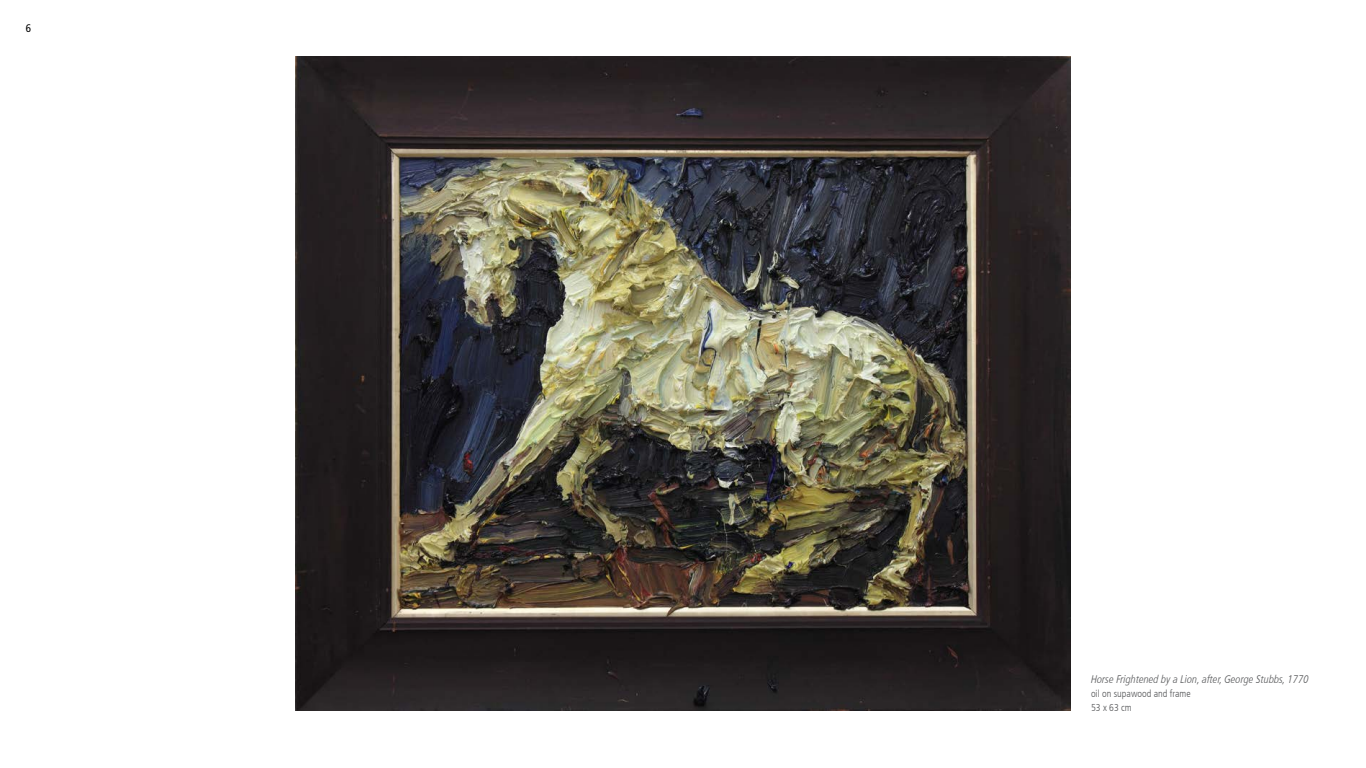
<style>
.page{position:relative;width:1366px;height:768px;background:#fff}
.page>*{position:absolute;margin:0;border:0;box-sizing:border-box;transform-origin:0 0}
.t1{font:italic 300 condensed 11px "Frutiger LT Com";color:#58595b}
.t2{font:condensed 11px "Frutiger LT Com";color:#000}
.t3{font:300 condensed 10px/14px "Frutiger LT Com";color:#58595b}
</style>
<div class="page">
<img style="left:295px;top:57px;width:776px;height:653px">
<p class="t2" style="left:26px;top:22px;width:7px">6</p>
<p class="t1" style="left:1091px;top:673px;width:219px">Horse Frightened by a Lion, after, George Stubbs, 1770</p>
<p class="t3" style="left:1091px;top:687px;width:101px">oil on supawood and frame<br>53 x 63 cm</p>
</div>
